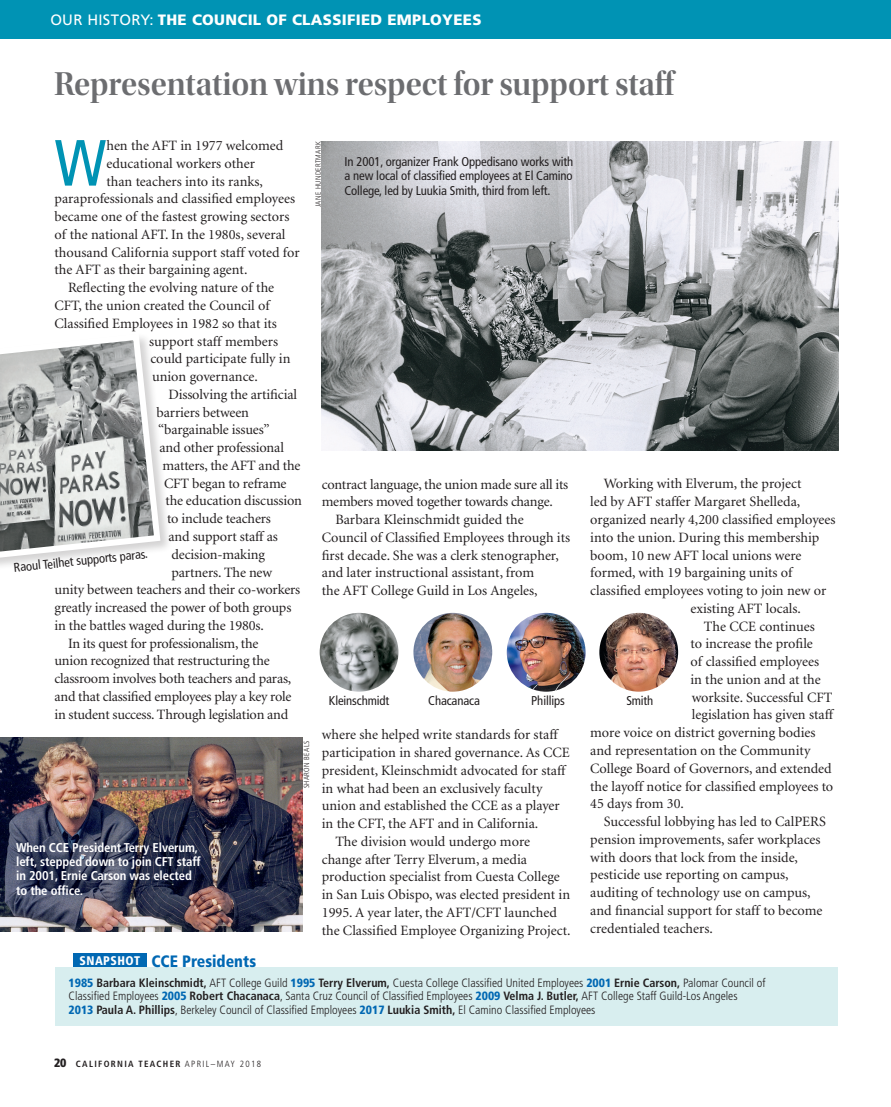
<style>
.page{position:relative;width:891px;height:1107px;background:#fff}
.page>*{position:absolute;margin:0;border:0;box-sizing:border-box;transform-origin:0 0}
.t1{font:condensed 65.25px "Frutiger LT Std";color:#0093b4}
.t2{font:34.5px "Utopia Std Semibold Disp";letter-spacing:-.005em;color:#6c6d70;scale:.96 1}
.t3{font:900 condensed 16.5px "Frutiger LT Std";color:#0168b3;scale:.96 1}
.t4{font:900 15px "Frutiger LT Std";letter-spacing:.02em;color:#fff}
.t5{font:14.25px "Minion";color:#231f20}
.t6{font:14.25px "Minion";letter-spacing:-.02em;color:#231f20}
.t7{font:condensed 12.75px/14.2px "Frutiger LT Std";letter-spacing:-.01em;color:#231f20;text-align:justify}
.t8{font:700 condensed 12.75px/14.2px "Frutiger LT Std";letter-spacing:-.01em;color:#fff}
.t9{font:300 condensed 12px/13.5px "Frutiger LT Std";color:#231f20}
.t10{font:700 condensed 9px "Frutiger";letter-spacing:.15em;color:#231f20}
.t11{font:300 condensed 7.5px "Frutiger LT Std";letter-spacing:.05em;color:#231f20}
.s1{font-weight:400}
.s2{font-size:12.45px;color:#fff}
.s3{font-weight:900;color:#0168b3}
.s4{font-weight:700}
.s5{font-weight:900;font-size:12px}
.s6{font-weight:300}
</style>
<div class="page">
<div style="left:0;top:0;width:891px;height:39px;background:#0093b4"></div>
<svg style="left:0;top:337px;width:164px;height:228px"></svg>
<img style="left:322px;top:141px;width:516px;height:309px">
<img style="left:507px;top:613px;width:79px;height:79px;border-radius:39px">
<img style="left:320px;top:613px;width:78px;height:79px;border-radius:39px">
<img style="left:413px;top:613px;width:79px;height:79px;border-radius:39px">
<img style="left:599px;top:613px;width:79px;height:79px;border-radius:39px">
<img style="left:0;top:737px;width:302px;height:194px">
<div style="left:55px;top:967px;width:783px;height:59px;background:#d8eeef"></div>
<div style="left:73px;top:953px;width:74px;height:14px;background:#0168b3"></div>
<p class="t4" style="left:50px;top:11px;width:433px"><span class="s1">OUR HISTORY:</span> THE COUNCIL OF CLASSIFIED EMPLOYEES</p>
<h2 class="t2" style="left:54px;top:65px;width:650px">Representation wins respect for support staff</h2>
<h1 class="t1" style="left:55px;top:125px;width:53px">W</h1>
<p class="t5" style="left:106px;top:138px;width:179px">hen the AFT in 1977 welcomed</p>
<p class="t11" style="left:314px;top:207px;width:67px;rotate:-90deg">jane hundertmark</p>
<p class="t7" style="left:345px;top:155px;width:230px">In 2001, organizer Frank Oppedisano works with a new local of classified employees at El Camino College, led by Luukia Smith, third from left.</p>
<p class="t5" style="left:106px;top:156px;width:150px">educational workers other</p>
<p class="t5" style="left:106px;top:174px;width:158px">than teachers into its ranks,</p>
<p class="t5" style="left:55px;top:192px;width:242px">paraprofessionals and classified employees</p>
<p class="t5" style="left:55px;top:210px;width:236px">became one of the fastest growing sectors</p>
<p class="t5" style="left:55px;top:227px;width:232px">of the national AFT. In the 1980s, several</p>
<p class="t5" style="left:55px;top:245px;width:247px">thousand California support staff voted for</p>
<p class="t5" style="left:55px;top:263px;width:194px">the AFT as their bargaining agent.</p>
<p class="t5" style="left:68px;top:281px;width:208px">Reflecting the evolving nature of the</p>
<p class="t5" style="left:55px;top:298px;width:217px">CFT, the union created the Council of</p>
<p class="t5" style="left:55px;top:316px;width:224px">Classified Employees in 1982 so that its</p>
<p class="t5" style="left:149px;top:334px;width:131px">support staff members</p>
<p class="t5" style="left:151px;top:352px;width:141px">could participate fully in</p>
<p class="t5" style="left:152px;top:369px;width:107px">union governance.</p>
<p class="t5" style="left:169px;top:387px;width:130px">Dissolving the artificial</p>
<p class="t5" style="left:157px;top:405px;width:94px">barriers between</p>
<p class="t5" style="left:158px;top:423px;width:113px">“bargainable issues”</p>
<p class="t5" style="left:160px;top:441px;width:126px">and other professional</p>
<p class="t5" style="left:163px;top:458px;width:140px">matters, the AFT and the</p>
<p class="t5" style="left:164px;top:476px;width:124px">CFT began to reframe</p>
<p class="t5" style="left:166px;top:494px;width:138px">the education discussion</p>
<p class="t5" style="left:167px;top:512px;width:105px">to include teachers</p>
<p class="t5" style="left:169px;top:529px;width:111px">and support staff as</p>
<p class="t5" style="left:172px;top:547px;width:95px">decision-making</p>
<p class="t5" style="left:172px;top:565px;width:102px">partners. The new</p>
<p class="t5" style="left:55px;top:583px;width:247px">unity between teachers and their co-workers</p>
<p class="t5" style="left:55px;top:600px;width:238px">greatly increased the power of both groups</p>
<p class="t5" style="left:55px;top:618px;width:211px">in the battles waged during the 1980s.</p>
<p class="t6" style="left:68px;top:636px;width:192px">In its quest for professionalism, the</p>
<p class="t6" style="left:55px;top:654px;width:217px">union recognized that restructuring the</p>
<p class="t6" style="left:55px;top:672px;width:238px">classroom involves both teachers and paras,</p>
<p class="t6" style="left:55px;top:689px;width:238px">and that classified employees play a key role</p>
<p class="t6" style="left:55px;top:707px;width:235px">in student success. Through legislation and</p>
<p class="t5" style="left:604px;top:477px;width:199px">Working with Elverum, the project</p>
<p class="t5" style="left:590px;top:495px;width:212px">led by AFT staffer Margaret Shelleda,</p>
<p class="t5" style="left:590px;top:512px;width:247px">organized nearly 4,200 classified employees</p>
<p class="t5" style="left:590px;top:530px;width:231px">into the union. During this membership</p>
<p class="t5" style="left:590px;top:548px;width:213px">boom, 10 new AFT local unions were</p>
<p class="t5" style="left:590px;top:566px;width:204px">formed, with 19 bargaining units of</p>
<p class="t5" style="left:590px;top:584px;width:238px">classified employees voting to join new or</p>
<p class="t5" style="left:690px;top:601px;width:112px">existing AFT locals.</p>
<p class="t5" style="left:704px;top:619px;width:112px">The CCE continues</p>
<p class="t5" style="left:690px;top:637px;width:124px">to increase the profile</p>
<p class="t5" style="left:690px;top:655px;width:130px">of classified employees</p>
<p class="t5" style="left:690px;top:672px;width:132px">in the union and at the</p>
<p class="t5" style="left:692px;top:690px;width:142px">worksite. Successful CFT</p>
<p class="t5" style="left:692px;top:708px;width:143px">legislation has given staff</p>
<p class="t5" style="left:590px;top:726px;width:227px">more voice on district governing bodies</p>
<p class="t5" style="left:590px;top:743px;width:222px">and representation on the Community</p>
<p class="t5" style="left:590px;top:761px;width:243px">College Board of Governors, and extended</p>
<p class="t5" style="left:590px;top:779px;width:245px">the layoff notice for classified employees to</p>
<p class="t5" style="left:590px;top:797px;width:95px">45 days from 30.</p>
<p class="t5" style="left:604px;top:815px;width:224px">Successful lobbying has led to CalPERS</p>
<p class="t5" style="left:590px;top:832px;width:232px">pension improvements, safer workplaces</p>
<p class="t5" style="left:590px;top:850px;width:209px">with doors that lock from the inside,</p>
<p class="t5" style="left:590px;top:868px;width:200px">pesticide use reporting on campus,</p>
<p class="t5" style="left:590px;top:886px;width:222px">auditing of technology use on campus,</p>
<p class="t5" style="left:590px;top:903px;width:234px">and financial support for staff to become</p>
<p class="t5" style="left:590px;top:921px;width:124px">credentialed teachers.</p>
<p class="t6" style="left:322px;top:477px;width:248px">contract language, the union made sure all its</p>
<p class="t6" style="left:322px;top:495px;width:232px">members moved together towards change.</p>
<p class="t5" style="left:335px;top:513px;width:190px">Barbara Kleinschmidt guided the</p>
<p class="t5" style="left:322px;top:530px;width:250px">Council of Classified Employees through its</p>
<p class="t5" style="left:322px;top:548px;width:239px">first decade. She was a clerk stenographer,</p>
<p class="t5" style="left:322px;top:566px;width:214px">and later instructional assistant, from</p>
<p class="t5" style="left:322px;top:584px;width:217px">the AFT College Guild in Los Angeles,</p>
<p class="t7" style="left:13px;top:561px;width:136px;rotate:-6deg">Raoul Teilhet supports paras.</p>
<p class="t7" style="left:329px;top:694px;width:62px">Kleinschmidt</p>
<p class="t7" style="left:428px;top:694px;width:53px">Chacanaca</p>
<p class="t7" style="left:531px;top:694px;width:35px">Phillips</p>
<p class="t7" style="left:626px;top:694px;width:29px">Smith</p>
<p class="t5" style="left:322px;top:728px;width:237px">where she helped write standards for staff</p>
<p class="t5" style="left:322px;top:745px;width:249px">participation in shared governance. As CCE</p>
<p class="t5" style="left:322px;top:763px;width:245px">president, Kleinschmidt advocated for staff</p>
<p class="t5" style="left:322px;top:781px;width:222px">in what had been an exclusively faculty</p>
<p class="t5" style="left:322px;top:799px;width:239px">union and established the CCE as a player</p>
<p class="t5" style="left:322px;top:816px;width:218px">in the CFT, the AFT and in California.</p>
<p class="t5" style="left:335px;top:834px;width:196px">The division would undergo more</p>
<p class="t5" style="left:322px;top:852px;width:207px">change after Terry Elverum, a media</p>
<p class="t5" style="left:322px;top:870px;width:240px">production specialist from Cuesta College</p>
<p class="t5" style="left:322px;top:888px;width:250px">in San Luis Obispo, was elected president in</p>
<p class="t5" style="left:322px;top:905px;width:237px">1995. A year later, the AFT/CFT launched</p>
<p class="t5" style="left:322px;top:923px;width:250px">the Classified Employee Organizing Project.</p>
<p class="t11" style="left:302px;top:788px;width:48px;rotate:-90deg">sharon beals</p>
<p class="t8" style="left:16px;top:840px;width:186px">When CCE President Terry Elverum, left, stepped down to join CFT staff in 2001, Ernie Carson was elected to the office.</p>
<p class="t3" style="left:80px;top:951px;width:185px"><span class="s2">SNAPSHOT</span> CCE Presidents</p>
<p class="t9" style="left:69px;top:976px;width:698px"><span class="s3">1985</span> <span class="s4">Barbara Kleinschmidt,</span> AFT College Guild <span class="s3">1995</span> <span class="s4">Terry Elverum,</span> Cuesta College Classified U nited Employees <span class="s3">2001</span> <span class="s4">Ernie Carson,</span> Palomar Council of<br>Classified Employees <span class="s3">2005</span> <span class="s4">Robert Chacanaca</span>, Santa Cruz Council of Classified Employees <span class="s3">2009</span> <span class="s4">Velma J. Butler,</span> AFT College Staff Guild-Los Angeles<br><span class="s3">2013</span> <span class="s4">Paula A. Phillips</span>, Berkeley Council of Classified Employees <span class="s3">2017</span> <span class="s4">Luukia Smith,</span> El Camino Classified Employees</p>
<p class="t10" style="left:54px;top:1058px;width:209px"><span class="s5">20</span> CALIFORNIA TEACHER <span class="s6">APRIL–MAY 2018</span></p>
</div>
